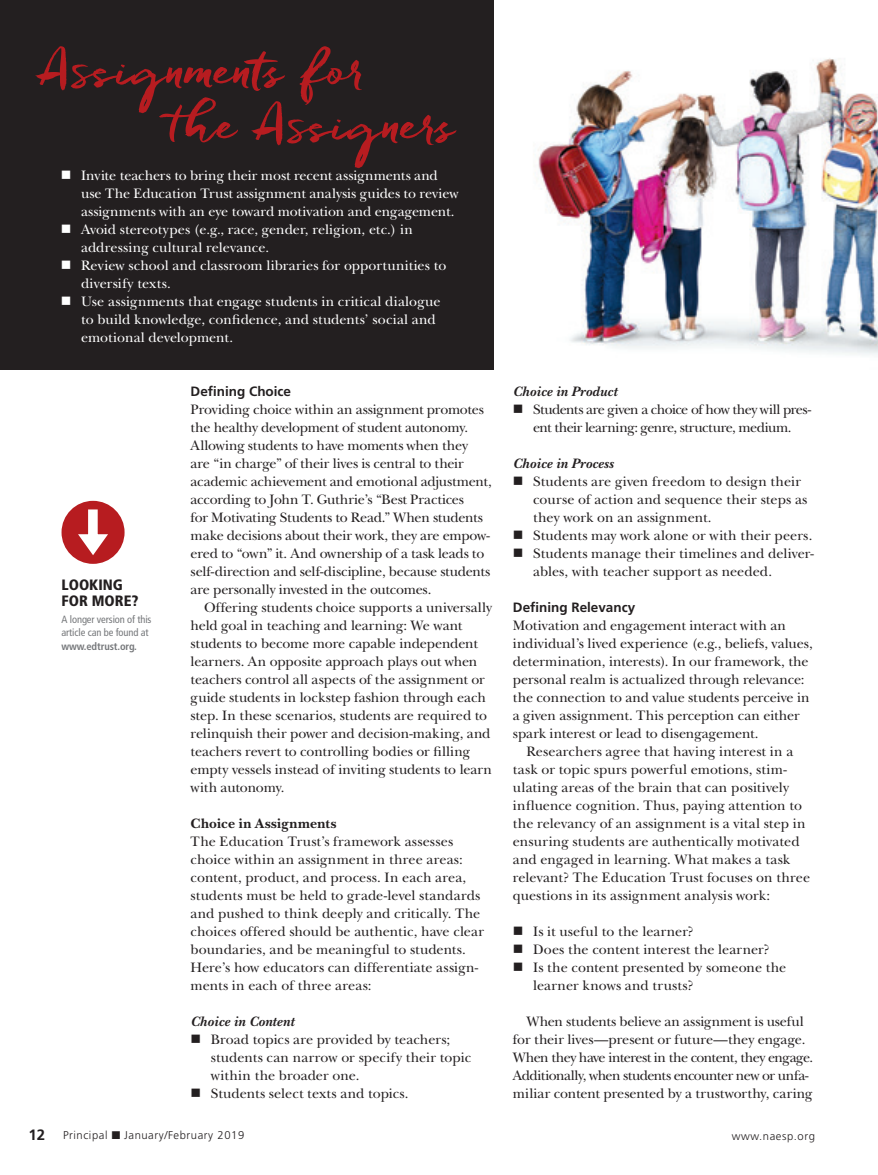
<style>
.page{position:relative;width:878px;height:1175px;background:#fff}
.page>*{position:absolute;margin:0;border:0;box-sizing:border-box;transform-origin:0 0}
.DEPT_Dek{font:52.5px/54.9px "Freeland";letter-spacing:.01em;color:#b71c20}
.Sidebar_Headline{font:900 condensed 15px/16.5px "Frutiger";color:#231f20}
.Body_NoIndent{font:14.25px/18px "New Baskerville";letter-spacing:-.005em;color:#231f20}
.Body_Indent{font:14.25px/18px "New Baskerville";letter-spacing:-.005em;color:#231f20}
.t1{font:14.25px/18px "New Baskerville";color:#fff}
.Body_NoIndent-2{font:14.25px/18px "New Baskerville";letter-spacing:-.04em;color:#231f20}
.Body_NoIndent-3{font:italic 700 14.25px "New Baskerville";letter-spacing:.015em;color:#231f20}
.Body_NoIndent-4{font:700 14.25px "New Baskerville";letter-spacing:.02em;color:#231f20}
.Subhead{font:700 13.5px "Frutiger";color:#231f20}
.t2{font:300 11.25px "Frutiger";letter-spacing:.05em;color:#231f20}
.Sidebar{font:condensed 10.5px/13.5px "Frutiger";letter-spacing:-.01em;color:#76787b}
.s1{font-weight:700}
.s2{font-weight:700;font-size:15px}
</style>
<div class="page">
<div style="left:0;top:0;width:494px;height:369px;background:#231f20"></div>
<div style="left:62px;top:501px;width:62px;height:63px;background:#b71c20;border-radius:50%"></div>
<svg style="left:78px;top:509px;width:30px;height:46px"></svg>
<img style="left:538px;top:58px;width:340px;height:297px">
<p class="DEPT_Dek" style="left:170px;top:38px;width:286px;text-indent:-131px">Assignments for<br>the Assigners</p>
<p class="t1" style="left:81px;top:166px;width:379px">Invite teachers to bring their most recent assignments and use The Education Trust assignment analysis guides to review assignments with an eye toward motivation and engagement.</p>
<p class="t1" style="left:81px;top:220px;width:333px">Avoid stereotypes (e.g., race, gender, religion, etc.) in addressing cultural relevance.</p>
<p class="t1" style="left:81px;top:256px;width:367px">Review school and classroom libraries for opportunities to diversify texts.</p>
<p class="t1" style="left:81px;top:292px;width:361px">Use assignments that engage students in critical dialogue to build knowledge, confidence, and students’ social and emotional development.</p>
<p class="Sidebar_Headline" style="left:62px;top:576px;width:78px">LOOKING<br>FOR MORE?</p>
<p class="Sidebar" style="left:62px;top:612px;width:91px">A longer version of this article can be found at <span class="s1">www.edtrust.org.</span></p>
<p class="Subhead" style="left:190px;top:383px;width:102px">Defining Choice</p>
<p class="Body_NoIndent" style="left:190px;top:400px;width:302px">Providing choice within an assignment promotes the healthy development of student autonomy.<br>Allowing students to have moments when they<br>are “in charge” of their lives is central to their academic achievement and emotional adjustment, according to John T. Guthrie’s “Best Practices<br>for Motivating Students to Read.” When students make decisions about their work, they are empow&shy;ered to “own” it. And ownership of a task leads to self-direction and self-discipline, because students are personally invested in the outcomes.</p>
<p class="Body_Indent" style="left:190px;top:598px;width:303px;text-indent:14px">Offering students choice supports a universally held goal in teaching and learning: We want students to become more capable independent learners. An opposite approach plays out when teachers control all aspects of the assignment or guide students in lockstep fashion through each step. In these scenarios, students are required to relinquish their power and decision-making, and teachers revert to controlling bodies or filling empty vessels instead of inviting students to learn with autonomy.</p>
<p class="Body_NoIndent-4" style="left:190px;top:815px;width:147px">Choice in Assignments</p>
<p class="Body_NoIndent" style="left:190px;top:832px;width:295px">The Education Trust’s framework assesses choice within an assignment in three areas: content, product, and process. In each area, students must be held to grade-level standards and pushed to think deeply and critically. The choices offered should be authentic, have clear boundaries, and be meaningful to students.<br>Here’s how educators can differentiate assign&shy;ments in each of three areas:</p>
<p class="Body_NoIndent-3" style="left:190px;top:1013px;width:105px">Choice in Content</p>
<p class="Body_NoIndent" style="left:211px;top:1030px;width:262px">Broad topics are provided by teachers; students can narrow or specify their topic within the broader one.</p>
<p class="Body_NoIndent" style="left:211px;top:1084px;width:199px">Students select texts and topics.</p>
<p class="Body_NoIndent-3" style="left:513px;top:383px;width:106px">Choice in Product</p>
<p class="Body_NoIndent-2" style="left:533px;top:400px;width:279px">Students are given a choice of how they will pres&shy;ent their learning: genre, structure, medium.</p>
<p class="Body_NoIndent-3" style="left:513px;top:455px;width:102px">Choice in Process</p>
<p class="Body_NoIndent" style="left:533px;top:472px;width:276px">Students are given freedom to design their course of action and sequence their steps as they work on an assignment.</p>
<p class="Body_NoIndent" style="left:533px;top:526px;width:281px">Students may work alone or with their peers.</p>
<p class="Body_NoIndent" style="left:533px;top:544px;width:282px">Students manage their timelines and deliver&shy;ables, with teacher support as needed.</p>
<p class="Subhead" style="left:513px;top:599px;width:124px">Defining Relevancy</p>
<p class="Body_NoIndent" style="left:513px;top:616px;width:301px">Motivation and engagement interact with an individual’s lived experience (e.g., beliefs, values, determination, interests). In our framework, the personal realm is actualized through relevance: the connection to and value students perceive in a given assignment. This perception can either spark interest or lead to disengagement.</p>
<p class="Body_Indent" style="left:513px;top:742px;width:299px;text-indent:14px">Researchers agree that having interest in a task or topic spurs powerful emotions, stim&shy;ulating areas of the brain that can positively influence cognition. Thus, paying attention to the relevancy of an assignment is a vital step in ensuring students are authentically motivated and engaged in learning. What makes a task relevant? The Education Trust focuses on three questions in its assignment analysis work:</p>
<p class="Body_NoIndent" style="left:533px;top:922px;width:162px">Is it useful to the learner?</p>
<p class="Body_NoIndent" style="left:533px;top:940px;width:238px">Does the content interest the learner?</p>
<p class="Body_NoIndent" style="left:533px;top:958px;width:255px">Is the content presented by someone the learner knows and trusts?</p>
<p class="Body_Indent" style="left:513px;top:1012px;width:302px;text-align:center">When students believe an assignment is useful<br>for their lives—present or future—they engage.<br>When they have interest in the content, they engage.<br>Additionally, when students encounter new or unfa&shy;miliar content presented by a trustworthy, caring</p>
<p class="t2" style="left:28px;top:1128px;width:217px"><span class="s2">12</span> Principal ■ January/February 2019</p>
<p class="t2" style="left:731px;top:1129px;width:85px">www.naesp.org</p>
</div>
